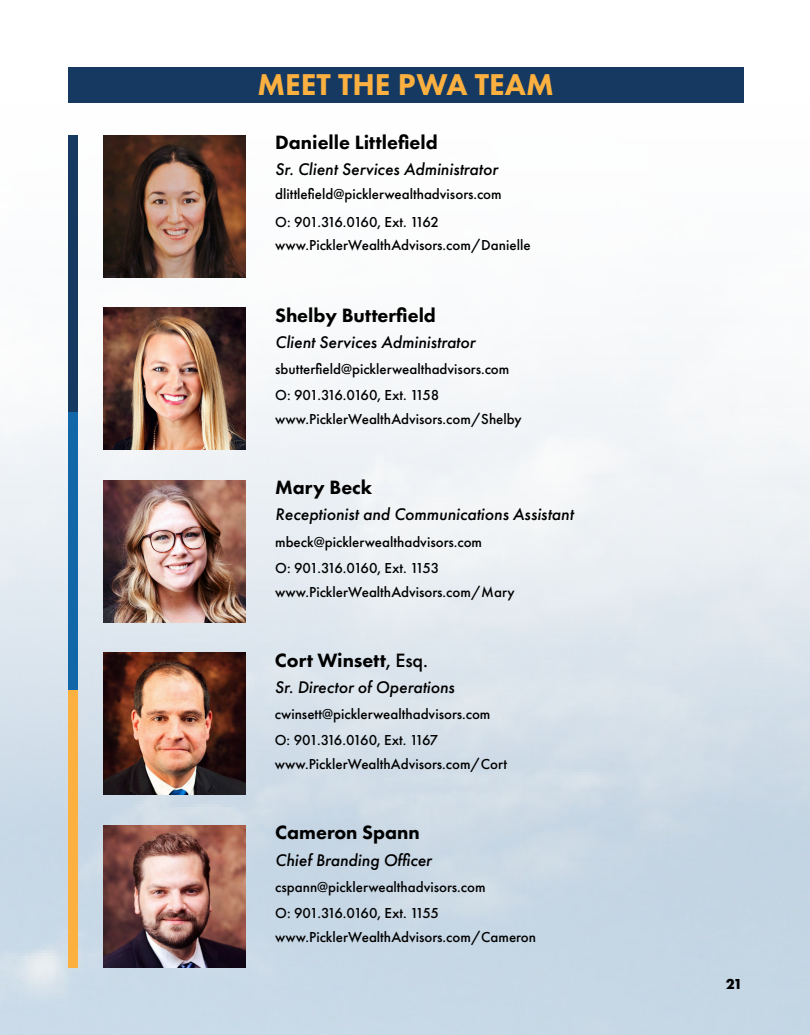
<style>
.page{position:relative;width:810px;height:1035px;background:#fff}
.page>*{position:absolute;margin:0;border:0;box-sizing:border-box;transform-origin:0 0}
.t1{font:800 31.25px "Futura PT";color:#fbb03f}
.t2{font:800 20px "Futura PT";color:#000}
.t3{font:italic 500 17.5px "Futura PT";color:#000}
.t4{font:500 15px "Futura PT";color:#000}
.t5{font:500 15px "Futura PT";letter-spacing:-.085em;color:#000}
.t6{font:700 15px "Futura PT";color:#000}
.s1{font-weight:500}
</style>
<div class="page">
<img style="left:0;top:67px;width:810px;height:968px">
<div style="left:68px;top:68px;width:676px;height:35px;background:#153961"></div>
<img style="left:103px;top:136px;width:142px;height:141px">
<img style="left:103px;top:308px;width:142px;height:142px">
<img style="left:103px;top:480px;width:142px;height:142px">
<img style="left:103px;top:653px;width:142px;height:142px">
<img style="left:103px;top:825px;width:142px;height:143px">
<div style="left:68px;top:135px;width:9px;height:277px;background:#153961"></div>
<div style="left:68px;top:412px;width:9px;height:278px;background:#1267a8"></div>
<div style="left:68px;top:690px;width:9px;height:278px;background:#fbb03f"></div>
<p class="t1" style="left:257px;top:65px;width:298px">MEET THE PWA TEAM</p>
<p class="t2" style="left:275px;top:130px;width:164px">Danielle Littlefield</p>
<p class="t3" style="left:275px;top:159px;width:224px">Sr. Client Services Administrator</p>
<p class="t4" style="left:275px;top:185px;width:228px">dlittlefield@picklerwealthadvisors.com</p>
<p class="t5" style="left:275px;top:212px;width:165px">O: 901.316.0160, Ext. 1162</p>
<p class="t4" style="left:275px;top:236px;width:257px">www.PicklerWealthAdvisors.com/Danielle</p>
<p class="t2" style="left:275px;top:302px;width:162px">Shelby Butterfield</p>
<p class="t3" style="left:275px;top:331px;width:202px">Client Services Administrator</p>
<p class="t4" style="left:275px;top:360px;width:236px">sbutterfield@picklerwealthadvisors.com</p>
<p class="t5" style="left:275px;top:386px;width:166px">O: 901.316.0160, Ext. 1158</p>
<p class="t4" style="left:275px;top:410px;width:248px">www.PicklerWealthAdvisors.com/Shelby</p>
<p class="t2" style="left:275px;top:475px;width:99px">Mary Beck</p>
<p class="t3" style="left:275px;top:504px;width:300px">Receptionist and Communications Assistant</p>
<p class="t4" style="left:275px;top:533px;width:208px">mbeck@picklerwealthadvisors.com</p>
<p class="t5" style="left:275px;top:559px;width:166px">O: 901.316.0160, Ext. 1153</p>
<p class="t4" style="left:275px;top:583px;width:241px">www.PicklerWealthAdvisors.com/Mary</p>
<p class="t2" style="left:275px;top:648px;width:155px">Cort Winsett<span class="s1">, Esq.</span></p>
<p class="t3" style="left:275px;top:676px;width:181px">Sr. Director of Operations</p>
<p class="t4" style="left:275px;top:705px;width:217px">cwinsett@picklerwealthadvisors.com</p>
<p class="t5" style="left:275px;top:731px;width:165px">O: 901.316.0160, Ext. 1167</p>
<p class="t4" style="left:275px;top:755px;width:234px">www.PicklerWealthAdvisors.com/Cort</p>
<p class="t2" style="left:275px;top:820px;width:146px">Cameron Spann</p>
<p class="t3" style="left:275px;top:849px;width:158px">Chief Branding Officer</p>
<p class="t4" style="left:275px;top:878px;width:212px">cspann@picklerwealthadvisors.com</p>
<p class="t5" style="left:275px;top:904px;width:165px">O: 901.316.0160, Ext. 1155</p>
<p class="t4" style="left:275px;top:928px;width:263px">www.PicklerWealthAdvisors.com/Cameron</p>
<p class="t6" style="left:726px;top:974px;width:18px">21</p>
</div>
